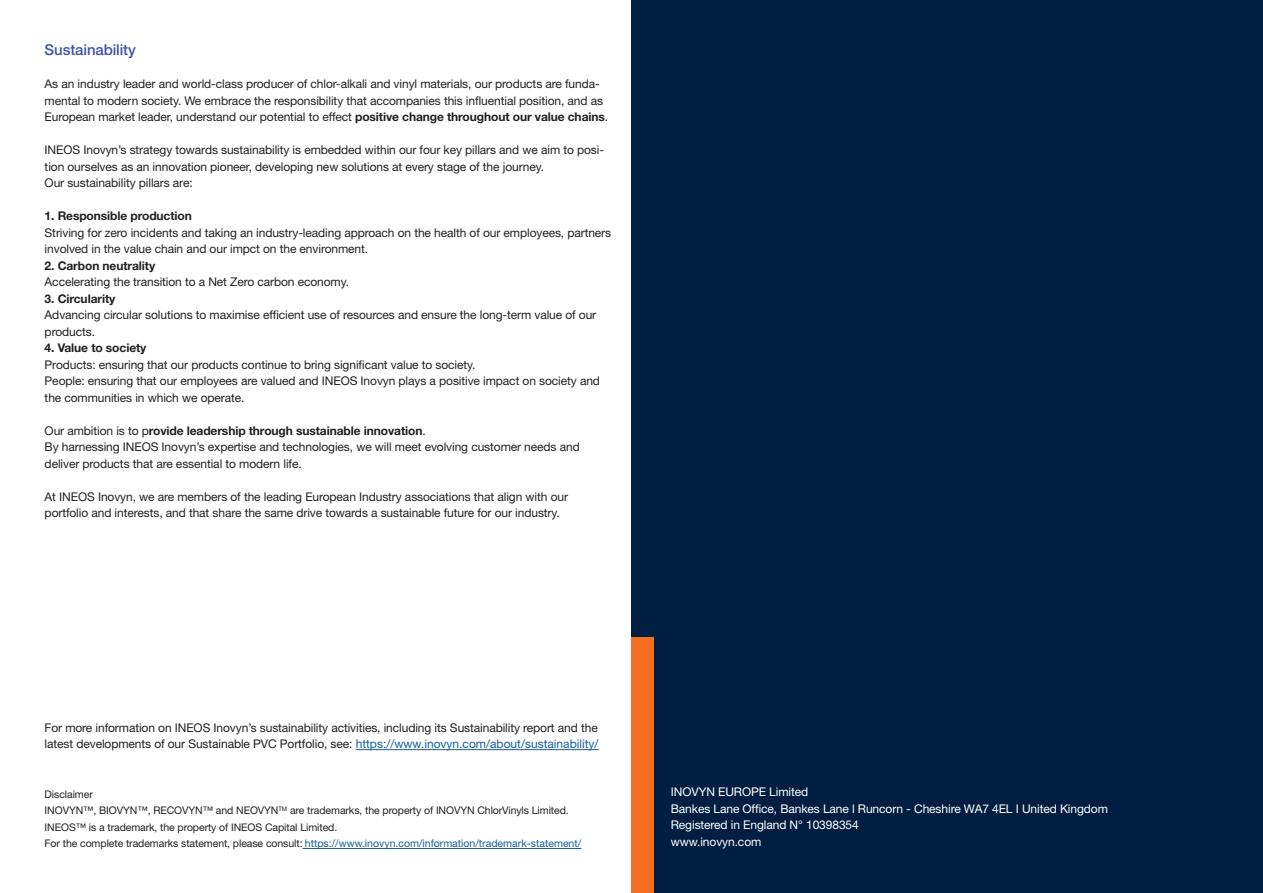
<style>
.page{position:relative;width:1263px;height:893px;background:#fff}
.page>*{position:absolute;margin:0;border:0;box-sizing:border-box;transform-origin:0 0}
.t1{font:500 15px "Helvetica Neue LT Pro";letter-spacing:-.01em;color:#3f56a5}
.t2{font:12px/16.5px "Helvetica Neue LT Pro";letter-spacing:-.01em;color:#231f20}
.t3{font:700 12px "Helvetica Neue LT Pro";letter-spacing:-.01em;color:#231f20}
.t4{font:12px "Helvetica Neue LT Pro";letter-spacing:-.01em;color:#fff}
.t5{font:10.5px "Helvetica Neue LT Pro";letter-spacing:-.01em;color:#231f20}
.t6{font:10.5px "Helvetica Neue LT Pro";letter-spacing:-.005em;color:#175d9e}
.s1{font-weight:700}
.s2{font-weight:400}
.s3{color:#175d9e}
.s4{color:#231f20}
</style>
<div class="page">
<div style="left:631px;top:0;width:632px;height:893px;background:#001e42"></div>
<div style="left:631px;top:638px;width:23px;height:255px;background:#f36e21"></div>
<hr style="left:356px;top:749px;width:243px;height:1px;background:#175d9e">
<hr style="left:302px;top:848px;width:279px;height:1px;background:#175d9e">
<p class="t1" style="left:45px;top:41px;width:93px">Sustainability</p>
<p class="t2" style="left:45px;top:76px;width:565px">As an industry leader and world-class producer of chlor-alkali and vinyl materials, our products are funda&shy;mental to modern society. We embrace the responsibility that accompanies this influential position, and as<br>European market leader, understand our potential to effect <span class="s1">positive change throughout our value chains</span>.</p>
<p class="t2" style="left:45px;top:142px;width:561px">INEOS Inovyn’s strategy towards sustainability is embedded within our four key pillars and we aim to posi&shy;tion ourselves as an innovation pioneer, developing new solutions at every stage of the journey.</p>
<p class="t2" style="left:45px;top:175px;width:150px">Our sustainability pillars are:</p>
<p class="t3" style="left:45px;top:209px;width:149px">1. Responsible production</p>
<p class="t2" style="left:45px;top:224px;width:568px">Striving for zero incidents and taking an industry-leading approach on the health of our employees, partners involved in the value chain and our impct on the environment.</p>
<p class="t3" style="left:45px;top:258px;width:112px">2. Carbon neutrality</p>
<p class="t2" style="left:45px;top:274px;width:306px">Accelerating the transition to a Net Zero carbon economy.</p>
<p class="t3" style="left:45px;top:291px;width:72px">3. Circularity</p>
<p class="t2" style="left:45px;top:307px;width:553px">Advancing circular solutions to maximise efficient use of resources and ensure the long-term value of our products.</p>
<p class="t3" style="left:45px;top:341px;width:103px">4. Value to society</p>
<p class="t2" style="left:45px;top:356px;width:432px">Products: ensuring that our products continue to bring significant value to society.</p>
<p class="t2" style="left:45px;top:373px;width:557px">People: ensuring that our employees are valued and INEOS Inovyn plays a positive impact on society and the communities in which we operate.</p>
<p class="t3" style="left:45px;top:423px;width:383px"><span class="s2">Our ambition is to p</span>rovide leadership through sustainable innovation<span class="s2">.</span></p>
<p class="t2" style="left:45px;top:439px;width:537px">By harnessing INEOS Inovyn’s expertise and technologies, we will meet evolving customer needs and</p>
<p class="t2" style="left:45px;top:455px;width:259px">deliver products that are essential to modern life.</p>
<p class="t2" style="left:45px;top:488px;width:525px">At INEOS Inovyn, we are members of the leading European Industry associations that align with our</p>
<p class="t2" style="left:45px;top:505px;width:517px">portfolio and interests, and that share the same drive towards a sustainable future for our industry.</p>
<p class="t2" style="left:45px;top:719px;width:555px">For more information on INEOS Inovyn’s sustainability activities, including its Sustainability report and the latest developments of our Sustainable PVC Portfolio, see: <span class="s3">https://www.inovyn.com/about/sustainability/</span></p>
<p class="t5" style="left:45px;top:788px;width:50px">Disclaimer</p>
<p class="t5" style="left:45px;top:804px;width:526px">INOVYN™, BIOVYN™, RECOVYN™ and NEOVYN<sup>TM</sup> are trademarks, the property of INOVYN ChlorVinyls Limited.</p>
<p class="t5" style="left:45px;top:821px;width:294px">INEOS™ is a trademark, the property of INEOS Capital Limited.</p>
<p class="t6" style="left:45px;top:837px;width:538px"><span class="s4">For the complete trademarks statement, please consult:</span> https://www.inovyn.com/information/trademark-statement/</p>
<p class="t4" style="left:671px;top:785px;width:139px">INOVYN EUROPE Limited</p>
<p class="t4" style="left:671px;top:801px;width:439px">Bankes Lane Office, Bankes Lane l Runcorn - Cheshire WA7 4EL I United Kingdom</p>
<p class="t4" style="left:671px;top:818px;width:190px">Registered in England N° 10398354</p>
<p class="t4" style="left:671px;top:834px;width:92px">www.inovyn.com</p>
</div>
